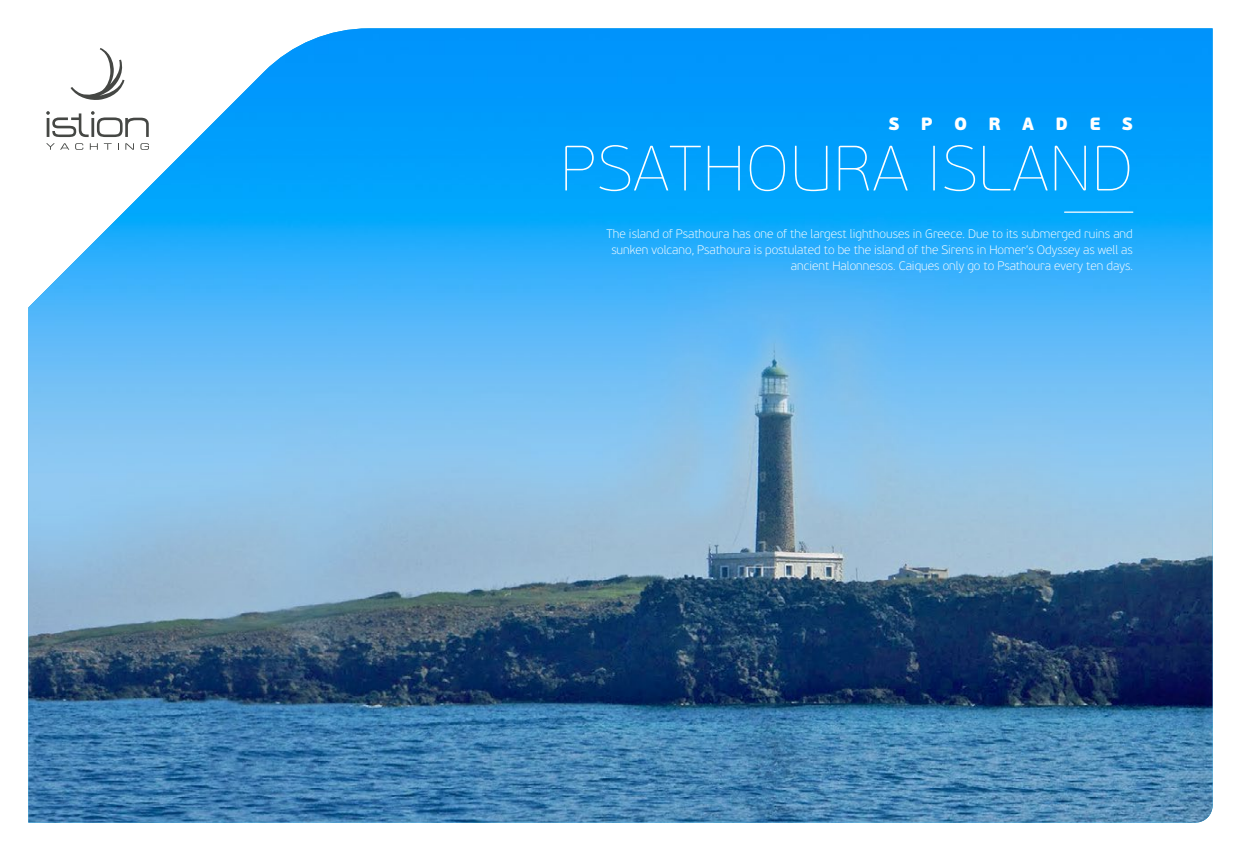
<style>
.page{position:relative;width:1241px;height:851px;background:#fff}
.page>*{position:absolute;margin:0;border:0;box-sizing:border-box;transform-origin:0 0}
.t1{font:63.75px "PF Beau Sans Pro X Thin";letter-spacing:.025em;color:#fff}
.t2{font:900 17.75px "PF Beau Sans Pro";letter-spacing:1.2em;color:#fff}
.t3{font:100 12.25px/16.2px "PF Beau Sans Pro";color:#fff;text-align:right}
</style>
<div class="page">
<img style="left:28px;top:28px;width:1184px;height:794px">
<hr style="left:1064px;top:211px;width:68px;height:2px;background:#fff">
<svg style="left:70px;top:48px;width:56px;height:53px"></svg>
<svg style="left:46px;top:111px;width:103px;height:26px"></svg>
<svg style="left:46px;top:143px;width:23px;height:7px"></svg>
<svg style="left:75px;top:143px;width:8px;height:7px"></svg>
<svg style="left:90px;top:143px;width:8px;height:7px"></svg>
<svg style="left:104px;top:143px;width:8px;height:7px"></svg>
<svg style="left:125px;top:143px;width:9px;height:7px"></svg>
<svg style="left:140px;top:143px;width:9px;height:7px"></svg>
<h2 class="t2" style="left:888px;top:113px;width:246px">SPORADES</h2>
<h1 class="t1" style="left:560px;top:132px;width:573px">PSATHOURA ISLAND</h1>
<p class="t3" style="left:606px;top:225px;width:528px">The island of Psathoura has one of the largest lighthouses in Greece. Due to its submerged ruins and sunken volcano, Psathoura is postulated to be the island of the Sirens in Homer’s Odyssey as well as ancient Halonnesos. Caiques only go to Psathoura every ten days.</p>
</div>
